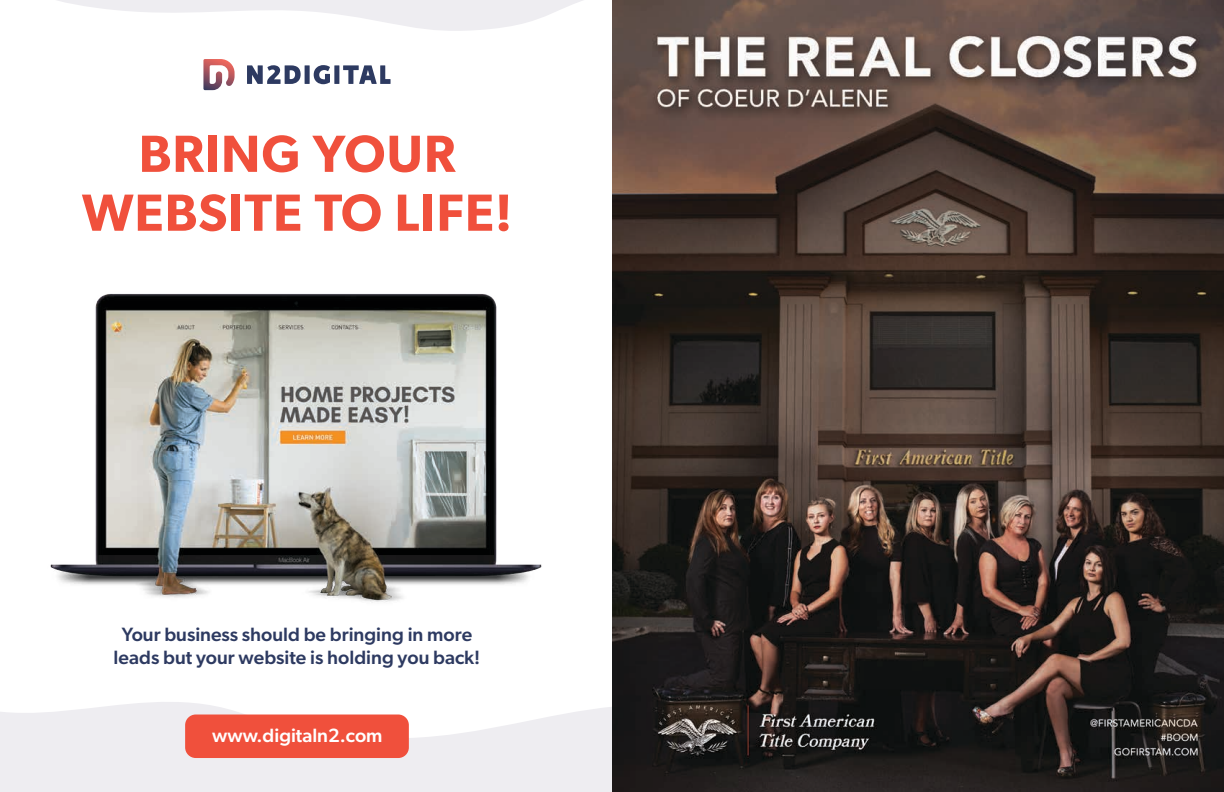
<style>
.page{position:relative;width:1224px;height:792px;background:#fff}
.page>*{position:absolute;margin:0;border:0;box-sizing:border-box;transform-origin:0 0}
.t1{font:600 52.4px/58.9px "Gibson";letter-spacing:.02em;color:#f0503c;text-align:center}
.t2{font:500 19.3px/23.2px "Gibson";color:#2d3a61;text-align:center}
.t3{font:500 19.3px "Gibson";color:#fff}
</style>
<div class="page">
<img style="left:612px;top:0;width:612px;height:792px">
<svg style="left:0;top:702px;width:612px;height:90px;fill:#eeedf1"></svg>
<svg style="left:57px;top:0;width:526px;height:31px"></svg>
<img style="left:50px;top:293px;width:492px;height:310px">
<div style="left:185px;top:715px;width:224px;height:43px;background:#f0503c;border-radius:11px"></div>
<div style="left:305px;top:65px;width:5px;height:19px;background:#2d3a61"></div>
<svg style="left:314px;top:65px;width:16px;height:19px"></svg>
<div style="left:334px;top:65px;width:5px;height:19px;background:#2d3a61"></div>
<svg style="left:343px;top:65px;width:48px;height:19px"></svg>
<svg style="left:247px;top:65px;width:54px;height:19px"></svg>
<svg style="left:203px;top:59px;width:32px;height:31px"></svg>
<h1 class="t1" style="left:82px;top:123px;width:432px">BRING YOUR<br>WEBSITE TO LIFE!</h1>
<p class="t2" style="left:114px;top:622px;width:368px">Your business should be bringing in more leads but your website is holding you back!</p>
<p class="t3" style="left:212px;top:723px;width:172px">www.digitaln2.com</p>
</div>
